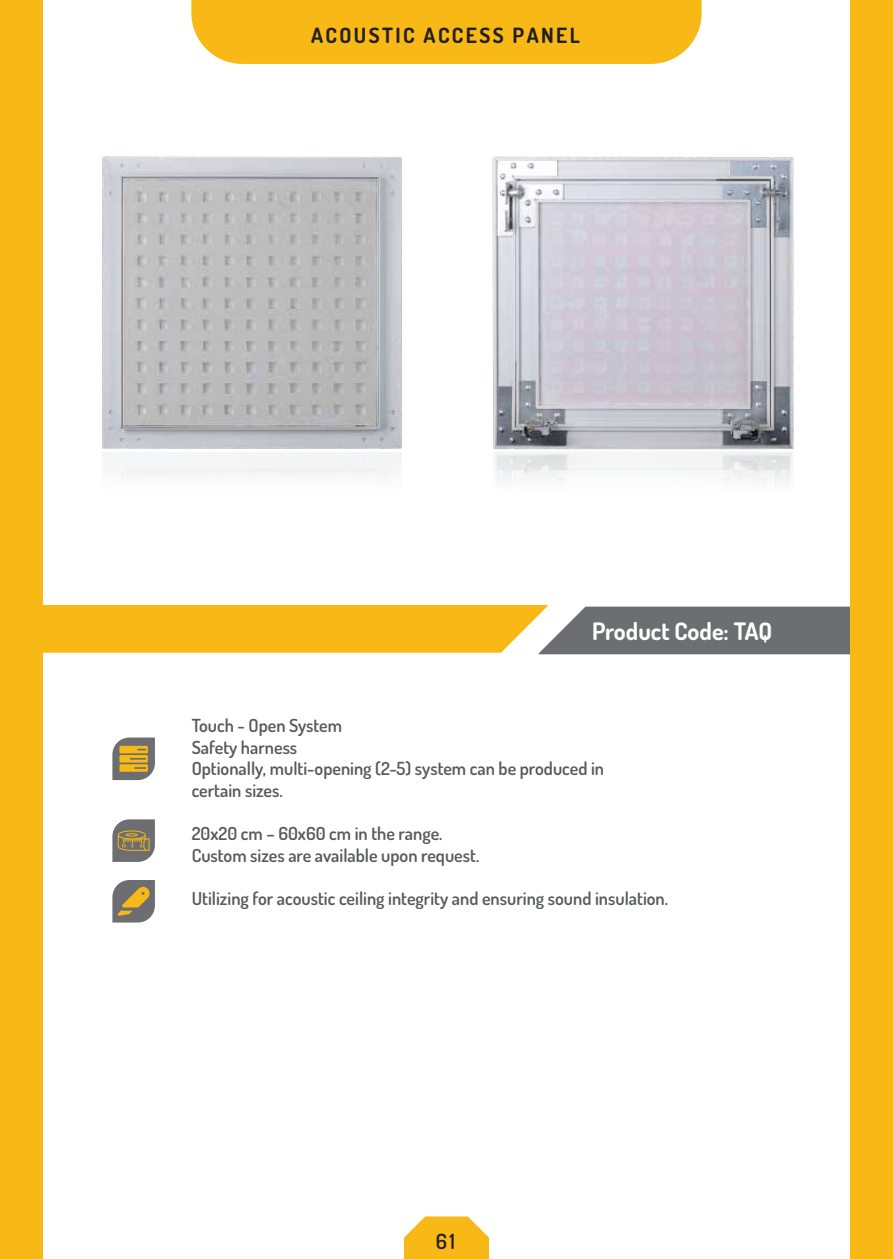
<style>
.page{position:relative;width:893px;height:1259px;background:#fff}
.page>*{position:absolute;margin:0;border:0;box-sizing:border-box;transform-origin:0 0}
.t1{font:700 24px "Dosis";color:#fff}
.t2{font:700 21px "Dosis";letter-spacing:.115em;color:#231f20}
.t3{font:600 21px "Dosis";color:#231f20}
.t4{font:600 18px/21.6px "Dosis";color:#58595b}
</style>
<div class="page">
<img style="left:101px;top:156px;width:693px;height:326px">
<svg style="left:112px;top:737px;width:43px;height:43px;background:#a59261"></svg>
<svg style="left:112px;top:880px;width:43px;height:42px;background:#948869"></svg>
<svg style="left:112px;top:819px;width:43px;height:43px;background:#898373"></svg>
<svg style="left:43px;top:605px;width:807px;height:49px;background:#c8a446"></svg>
<div style="left:850px;top:0;width:43px;height:1259px;background:#f8b916"></div>
<div style="left:0;top:0;width:43px;height:1259px;background:#f8b916"></div>
<div style="left:191px;top:0;width:511px;height:64px;background:#f8b916"></div>
<svg style="left:404px;top:1216px;width:85px;height:43px;background:#f8c235"></svg>
<p class="t2" style="left:311px;top:21px;width:270px">ACOUSTIC ACCESS PANEL</p>
<h1 class="t1" style="left:592px;top:615px;width:182px">Product Code: TAQ</h1>
<p class="t4" style="left:192px;top:714px;width:414px">Touch - Open System<br>Safety harness<br>Optionally, multi-opening (2-5) system can be produced in certain sizes.</p>
<p class="t4" style="left:192px;top:822px;width:289px">20x20 cm – 60x60 cm in the range.<br>Custom sizes are available upon request.</p>
<p class="t4" style="left:192px;top:887px;width:478px">Utilizing for acoustic ceiling integrity and ensuring sound insulation.</p>
<p class="t3" style="left:436px;top:1226px;width:21px">61</p>
</div>
